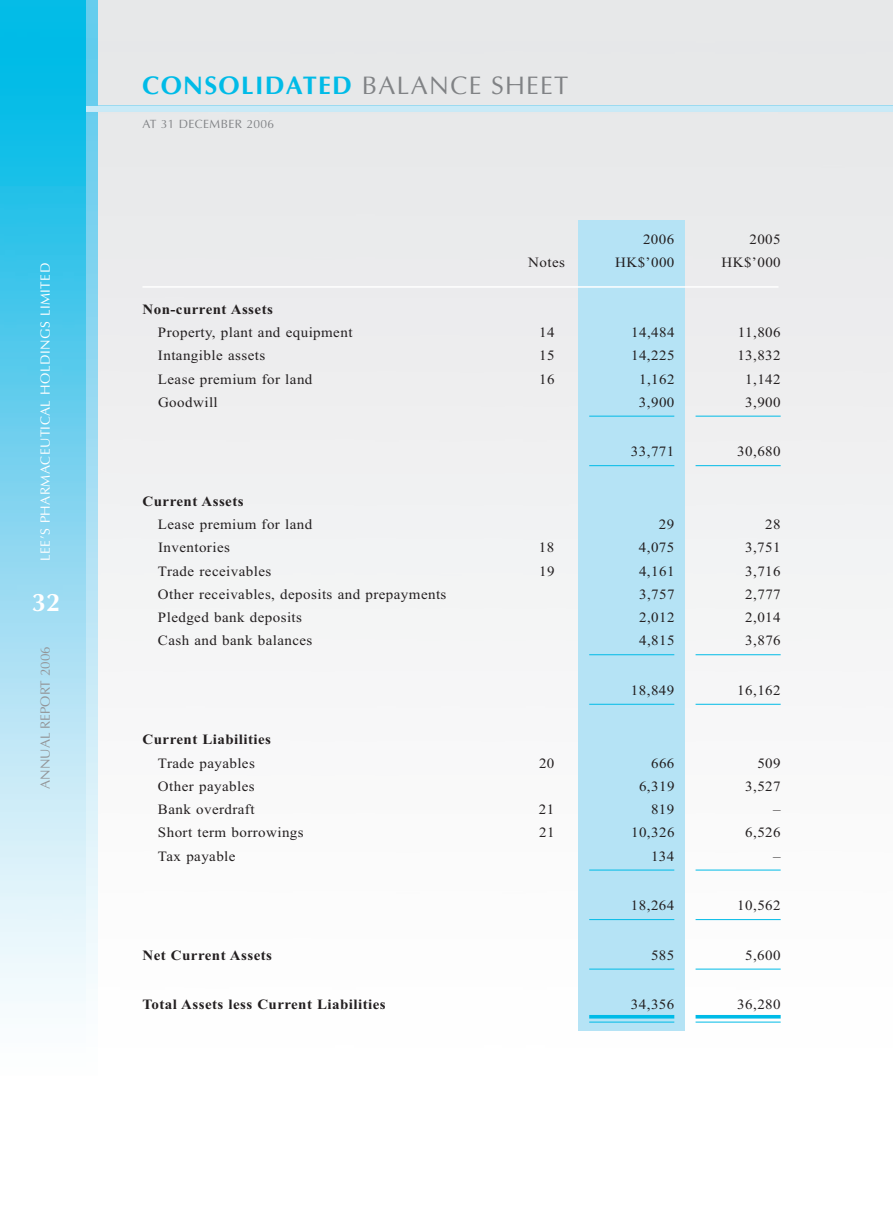
<style>
.page{position:relative;width:893px;height:1211px;background:#fff}
.page>*{position:absolute;margin:0;border:0;box-sizing:border-box;transform-origin:0 0}
.t1{font:700 25.5px "Optima";letter-spacing:.05em;color:#00bbe7}
.t2{font:700 25.5px "Optima";color:#fff}
.t3{font:14.25px "Times";letter-spacing:.03em;color:#231f20;scale:1.05 1}
.t4{font:700 14.25px "Times";letter-spacing:.03em;color:#231f20;scale:1.05 1}
.t5{font:13.5px "Optima";letter-spacing:.03em;color:#fff}
.t6{font:13.5px "Optima";color:#939598}
.t7{font:12px "Optima";letter-spacing:.03em;color:#808285}
.s1{font-weight:400;color:#808285}
</style>
<div class="page">
<img style="left:98px;top:0;width:794px;height:1031px">
<hr style="left:0;top:105px;width:892px;height:2px;background:#94d9f1">
<img style="left:85px;top:0;width:13px;height:1003px">
<div style="left:0;top:106px;width:892px;height:6px;background:#c9eaf7"></div>
<img style="left:0;top:0;width:85px;height:1003px">
<div style="left:578px;top:220px;width:107px;height:810px;background:#b5e3f5"></div>
<hr style="left:142px;top:286px;width:636px;height:2px;background:#fff">
<hr style="left:589px;top:416px;width:85px;height:1px;background:#00bbe7">
<hr style="left:695px;top:416px;width:85px;height:1px;background:#00bbe7">
<hr style="left:589px;top:465px;width:85px;height:1px;background:#00bbe7">
<hr style="left:695px;top:465px;width:85px;height:1px;background:#00bbe7">
<hr style="left:589px;top:654px;width:85px;height:1px;background:#00bbe7">
<hr style="left:695px;top:654px;width:85px;height:1px;background:#00bbe7">
<hr style="left:589px;top:704px;width:85px;height:1px;background:#00bbe7">
<hr style="left:695px;top:704px;width:85px;height:1px;background:#00bbe7">
<hr style="left:589px;top:869px;width:85px;height:1px;background:#00bbe7">
<hr style="left:695px;top:869px;width:85px;height:1px;background:#00bbe7">
<hr style="left:589px;top:919px;width:85px;height:1px;background:#00bbe7">
<hr style="left:695px;top:919px;width:85px;height:1px;background:#00bbe7">
<hr style="left:589px;top:968px;width:85px;height:1px;background:#00bbe7">
<hr style="left:695px;top:968px;width:85px;height:1px;background:#00bbe7">
<hr style="left:589px;top:1015px;width:85px;height:3px;background:#00bbe7">
<hr style="left:589px;top:1021px;width:85px;height:1px;background:#00bbe7">
<hr style="left:695px;top:1015px;width:85px;height:3px;background:#00bbe7">
<hr style="left:695px;top:1021px;width:85px;height:1px;background:#00bbe7">
<p class="t5" style="left:40px;top:561px;width:299px;rotate:-90deg">LEE’S PHARMACEUTICAL HOLDINGS LIMITED</p>
<h1 class="t2" style="left:32px;top:592px;width:30px">32</h1>
<p class="t6" style="left:40px;top:789px;width:144px;rotate:-90deg">ANNUAL REPORT 2006</p>
<h1 class="t1" style="left:142px;top:75px;width:427px">CONSOLIDATED <span class="s1">BALANCE SHEET</span></h1>
<p class="t7" style="left:142px;top:119px;width:133px">AT 31 DECEMBER 2006</p>
<p class="t3" style="left:643px;top:234px;width:31px">2006</p>
<p class="t3" style="left:749px;top:234px;width:31px">2005</p>
<p class="t3" style="left:528px;top:257px;width:37px">Notes</p>
<p class="t3" style="left:615px;top:257px;width:58px">HK$’000</p>
<p class="t3" style="left:721px;top:257px;width:58px">HK$’000</p>
<p class="t4" style="left:142px;top:304px;width:126px">Non-current Assets</p>
<p class="t3" style="left:158px;top:327px;width:187px">Property, plant and equipment</p>
<p class="t3" style="left:539px;top:327px;width:16px">14</p>
<p class="t3" style="left:631px;top:327px;width:43px">14,484</p>
<p class="t3" style="left:738px;top:327px;width:42px">11,806</p>
<p class="t3" style="left:158px;top:350px;width:104px">Intangible assets</p>
<p class="t3" style="left:539px;top:350px;width:16px">15</p>
<p class="t3" style="left:631px;top:350px;width:43px">14,225</p>
<p class="t3" style="left:737px;top:350px;width:43px">13,832</p>
<p class="t3" style="left:158px;top:373px;width:149px">Lease premium for land</p>
<p class="t3" style="left:539px;top:373px;width:16px">16</p>
<p class="t3" style="left:639px;top:373px;width:35px">1,162</p>
<p class="t3" style="left:745px;top:373px;width:35px">1,142</p>
<p class="t3" style="left:158px;top:397px;width:58px">Goodwill</p>
<p class="t3" style="left:639px;top:397px;width:35px">3,900</p>
<p class="t3" style="left:745px;top:397px;width:35px">3,900</p>
<p class="t3" style="left:631px;top:446px;width:43px">33,771</p>
<p class="t3" style="left:737px;top:446px;width:43px">30,680</p>
<p class="t4" style="left:142px;top:496px;width:98px">Current Assets</p>
<p class="t3" style="left:158px;top:519px;width:148px">Lease premium for land</p>
<p class="t3" style="left:659px;top:519px;width:16px">29</p>
<p class="t3" style="left:765px;top:519px;width:16px">28</p>
<p class="t3" style="left:158px;top:542px;width:70px">Inventories</p>
<p class="t3" style="left:539px;top:542px;width:16px">18</p>
<p class="t3" style="left:639px;top:542px;width:35px">4,075</p>
<p class="t3" style="left:745px;top:542px;width:35px">3,751</p>
<p class="t3" style="left:158px;top:565px;width:109px">Trade receivables</p>
<p class="t3" style="left:539px;top:565px;width:16px">19</p>
<p class="t3" style="left:639px;top:565px;width:35px">4,161</p>
<p class="t3" style="left:745px;top:565px;width:35px">3,716</p>
<p class="t3" style="left:158px;top:589px;width:276px">Other receivables, deposits and prepayments</p>
<p class="t3" style="left:639px;top:589px;width:35px">3,757</p>
<p class="t3" style="left:745px;top:589px;width:35px">2,777</p>
<p class="t3" style="left:158px;top:612px;width:139px">Pledged bank deposits</p>
<p class="t3" style="left:639px;top:612px;width:35px">2,012</p>
<p class="t3" style="left:745px;top:612px;width:35px">2,014</p>
<p class="t3" style="left:158px;top:635px;width:149px">Cash and bank balances</p>
<p class="t3" style="left:639px;top:635px;width:35px">4,815</p>
<p class="t3" style="left:745px;top:635px;width:35px">3,876</p>
<p class="t3" style="left:631px;top:685px;width:43px">18,849</p>
<p class="t3" style="left:737px;top:685px;width:43px">16,162</p>
<p class="t4" style="left:142px;top:735px;width:124px">Current Liabilities</p>
<p class="t3" style="left:158px;top:757px;width:94px">Trade payables</p>
<p class="t3" style="left:539px;top:757px;width:16px">20</p>
<p class="t3" style="left:651px;top:757px;width:24px">666</p>
<p class="t3" style="left:757px;top:757px;width:24px">509</p>
<p class="t3" style="left:158px;top:781px;width:94px">Other payables</p>
<p class="t3" style="left:639px;top:781px;width:35px">6,319</p>
<p class="t3" style="left:745px;top:781px;width:35px">3,527</p>
<p class="t3" style="left:158px;top:804px;width:93px">Bank overdraft</p>
<p class="t3" style="left:539px;top:804px;width:16px">21</p>
<p class="t3" style="left:651px;top:804px;width:24px">819</p>
<p class="t3" style="left:773px;top:804px;width:9px">–</p>
<p class="t3" style="left:158px;top:827px;width:140px">Short term borrowings</p>
<p class="t3" style="left:539px;top:827px;width:16px">21</p>
<p class="t3" style="left:631px;top:827px;width:43px">10,326</p>
<p class="t3" style="left:745px;top:827px;width:35px">6,526</p>
<p class="t3" style="left:158px;top:850px;width:75px">Tax payable</p>
<p class="t3" style="left:651px;top:850px;width:24px">134</p>
<p class="t3" style="left:773px;top:850px;width:9px">–</p>
<p class="t3" style="left:631px;top:900px;width:43px">18,264</p>
<p class="t3" style="left:737px;top:900px;width:43px">10,562</p>
<p class="t4" style="left:142px;top:950px;width:125px">Net Current Assets</p>
<p class="t3" style="left:651px;top:949px;width:24px">585</p>
<p class="t3" style="left:745px;top:949px;width:35px">5,600</p>
<p class="t4" style="left:142px;top:999px;width:233px">Total Assets less Current Liabilities</p>
<p class="t3" style="left:631px;top:999px;width:43px">34,356</p>
<p class="t3" style="left:737px;top:999px;width:43px">36,280</p>
</div>
